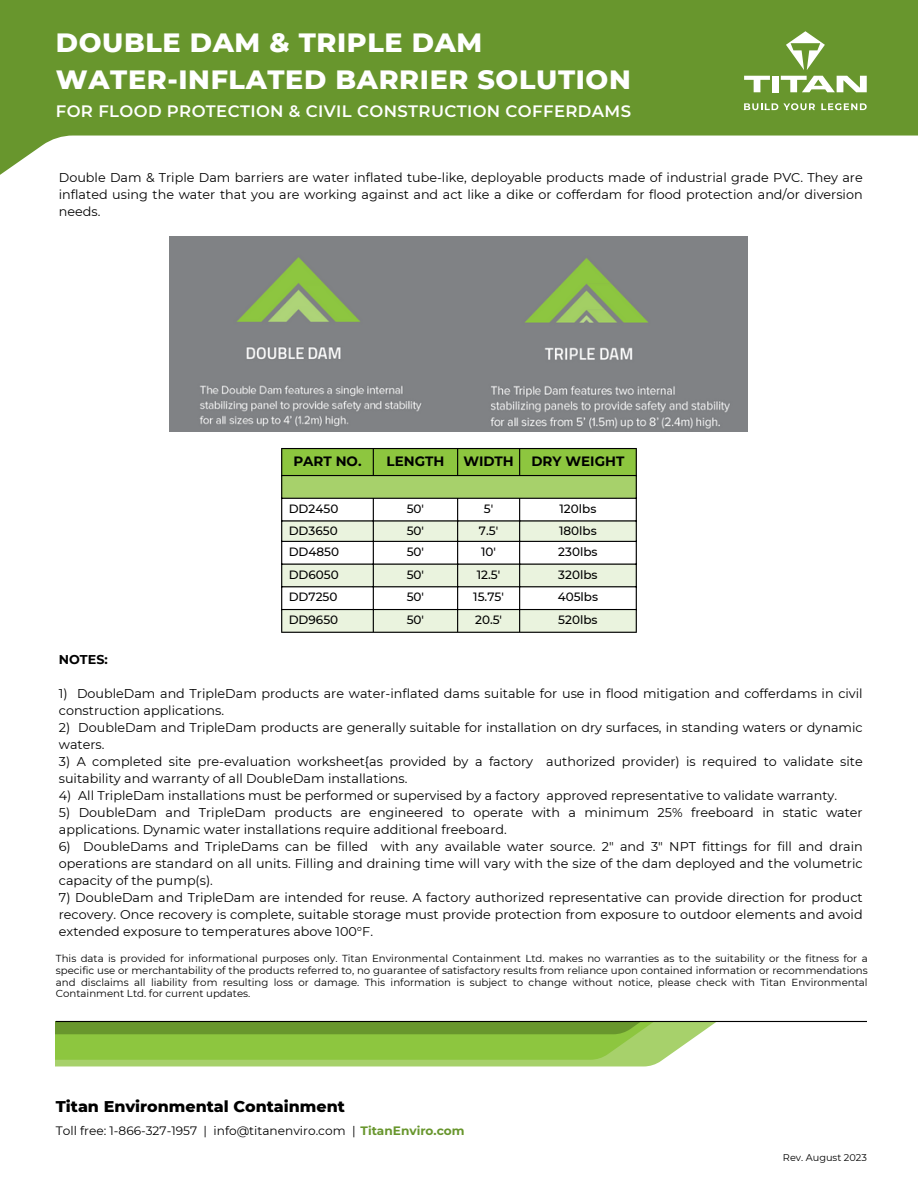
<style>
.page{position:relative;width:918px;height:1188px;background:#fff}
.page>*{position:absolute;margin:0;border:0;box-sizing:border-box;transform-origin:0 0}
.t1{font:800 27px "Montserrat";letter-spacing:.025em;color:#fff}
.t2{font:600 16.5px "Montserrat";letter-spacing:.025em;color:#fff}
.t3{font:800 15.9px "Montserrat";color:#000}
.t4{font:700 13.5px "Montserrat";color:#000}
.t5{font:12.75px/17px "Montserrat";color:#000}
.t6{font:700 12.75px "Montserrat";color:#000}
.t7{font:12.15px "Montserrat";color:#000}
.t8{font:500 12px "Montserrat";color:#000}
.t9{font:10.2px/11.9px "Montserrat";color:#000;text-align:justify}
.t10{font:9.75px "Montserrat";color:#000}
.s1{font-weight:700;color:#68962d}
</style>
<div class="page">
<svg style="left:0;top:0;width:918px;height:175px;fill:#68962d"></svg>
<svg style="left:56px;top:1022px;width:661px;height:44px;background:#8ebf4d"></svg>
<hr style="left:56px;top:1021px;width:811px;height:1px;background:#000">
<svg style="left:786px;top:31px;width:39px;height:39px"></svg>
<svg style="left:744px;top:76px;width:26px;height:16px"></svg>
<div style="left:772px;top:76px;width:7px;height:16px;background:#fff"></div>
<svg style="left:781px;top:76px;width:86px;height:16px"></svg>
<svg style="left:744px;top:103px;width:71px;height:7px"></svg>
<svg style="left:821px;top:103px;width:46px;height:7px"></svg>
<div style="left:281px;top:475px;width:356px;height:24px;background:#a7d16b"></div>
<svg style="left:282px;top:499px;width:354px;height:133px"></svg>
<hr style="left:281px;top:449px;width:1px;height:183px;background:#000">
<hr style="left:373px;top:499px;width:1px;height:133px;background:#000">
<hr style="left:457px;top:499px;width:1px;height:133px;background:#000">
<div style="left:281px;top:449px;width:355px;height:26px;background:#8dc63f"></div>
<hr style="left:519px;top:499px;width:1px;height:133px;background:#000">
<hr style="left:636px;top:449px;width:1px;height:183px;background:#000">
<hr style="left:281px;top:448px;width:356px;height:1px;background:#000">
<hr style="left:281px;top:475px;width:356px;height:1px;background:#000">
<hr style="left:281px;top:498px;width:356px;height:1px;background:#000">
<hr style="left:281px;top:520px;width:356px;height:2px;background:#000">
<hr style="left:281px;top:541px;width:356px;height:1px;background:#000">
<hr style="left:281px;top:564px;width:356px;height:1px;background:#000">
<hr style="left:281px;top:586px;width:356px;height:1px;background:#000">
<hr style="left:281px;top:609px;width:356px;height:1px;background:#000">
<hr style="left:281px;top:632px;width:356px;height:1px;background:#000">
<img style="left:169px;top:236px;width:578px;height:196px">
<p class="t1" style="left:56px;top:26px;width:428px">DOUBLE DAM &amp; TRIPLE DAM</p>
<p class="t1" style="left:56px;top:63px;width:576px">WATER-INFLATED BARRIER SOLUTION</p>
<p class="t2" style="left:56px;top:101px;width:577px">FOR FLOOD PROTECTION &amp; CIVIL CONSTRUCTION COFFERDAMS</p>
<p class="t5" style="left:59px;top:169px;width:805px;text-align:justify">Double Dam &amp; Triple Dam barriers are water inflated tube-like, deployable products made of industrial grade PVC. They are inflated using the water that you are working against and act like a dike or cofferdam for flood protection and/or diversion needs.</p>
<p class="t4" style="left:293px;top:453px;width:70px">PART NO.</p>
<p class="t4" style="left:387px;top:453px;width:59px">LENGTH</p>
<p class="t4" style="left:463px;top:453px;width:52px">WIDTH</p>
<p class="t4" style="left:532px;top:453px;width:94px">DRY WEIGHT</p>
<p class="t8" style="left:289px;top:501px;width:51px">DD2450</p>
<p class="t8" style="left:407px;top:501px;width:19px">50'</p>
<p class="t8" style="left:484px;top:501px;width:11px">5'</p>
<p class="t8" style="left:560px;top:501px;width:38px">120lbs</p>
<p class="t8" style="left:289px;top:523px;width:50px">DD3650</p>
<p class="t8" style="left:407px;top:523px;width:19px">50'</p>
<p class="t8" style="left:479px;top:523px;width:21px">7.5'</p>
<p class="t8" style="left:559px;top:523px;width:39px">180lbs</p>
<p class="t8" style="left:289px;top:544px;width:52px">DD4850</p>
<p class="t8" style="left:407px;top:544px;width:19px">50'</p>
<p class="t8" style="left:481px;top:544px;width:16px">10'</p>
<p class="t8" style="left:558px;top:544px;width:41px">230lbs</p>
<p class="t8" style="left:289px;top:567px;width:52px">DD6050</p>
<p class="t8" style="left:407px;top:567px;width:19px">50'</p>
<p class="t8" style="left:477px;top:567px;width:25px">12.5'</p>
<p class="t8" style="left:558px;top:567px;width:41px">320lbs</p>
<p class="t8" style="left:289px;top:590px;width:50px">DD7250</p>
<p class="t8" style="left:407px;top:590px;width:19px">50'</p>
<p class="t8" style="left:473px;top:590px;width:32px">15.75'</p>
<p class="t8" style="left:558px;top:590px;width:42px">405lbs</p>
<p class="t8" style="left:289px;top:612px;width:51px">DD9650</p>
<p class="t8" style="left:407px;top:612px;width:19px">50'</p>
<p class="t8" style="left:475px;top:612px;width:29px">20.5'</p>
<p class="t8" style="left:558px;top:612px;width:41px">520lbs</p>
<p class="t6" style="left:59px;top:651px;width:50px">NOTES:</p>
<p class="t5" style="left:59px;top:685px;width:805px">1) DoubleDam and TripleDam products are water-inflated dams suitable for use in flood mitigation and cofferdams in civil construction applications.</p>
<p class="t5" style="left:59px;top:719px;width:805px">2) DoubleDam and TripleDam products are generally suitable for installation on dry surfaces, in standing waters or dynamic waters.</p>
<p class="t5" style="left:59px;top:753px;width:805px">3) A completed site pre-evaluation worksheet{as provided by a factory authorized provider) is required to validate site suitability and warranty of all DoubleDam installations.</p>
<p class="t5" style="left:59px;top:787px;width:780px">4) All TripleDam installations must be performed or supervised by a factory approved representative to validate warranty.</p>
<p class="t5" style="left:59px;top:804px;width:805px">5) DoubleDam and TripleDam products are engineered to operate with a minimum 25% freeboard in static water applications. Dynamic water installations require additional freeboard.</p>
<p class="t5" style="left:59px;top:838px;width:805px;text-align:justify">6) DoubleDams and TripleDams can be filled with any available water source. 2" and 3" NPT fittings for fill and drain operations are standard on all units. Filling and draining time will vary with the size of the dam deployed and the volumetric capacity of the pump(s).</p>
<p class="t5" style="left:59px;top:889px;width:805px;text-align:justify">7) DoubleDam and TripleDam are intended for reuse. A factory authorized representative can provide direction for product recovery. Once recovery is complete, suitable storage must provide protection from exposure to outdoor elements and avoid extended exposure to temperatures above 100°F.</p>
<p class="t9" style="left:56px;top:952px;width:813px">This data is provided for informational purposes only. Titan Environmental Containment Ltd. makes no warranties as to the suitability or the fitness for a specific use or merchantability of the products referred to, no guarantee of satisfactory results from reliance upon contained information or recommendations and disclaims all liability from resulting loss or damage. This information is subject to change without notice, please check with Titan Environmental Containment Ltd. for current updates.</p>
<p class="t3" style="left:56px;top:1097px;width:291px">Titan Environmental Containment</p>
<p class="t7" style="left:56px;top:1123px;width:410px">Toll free: 1-866-327-1957 | info@titanenviro.com | <span class="s1">TitanEnviro.com</span></p>
<p class="t10" style="left:783px;top:1152px;width:85px">Rev. August 2023</p>
</div>
